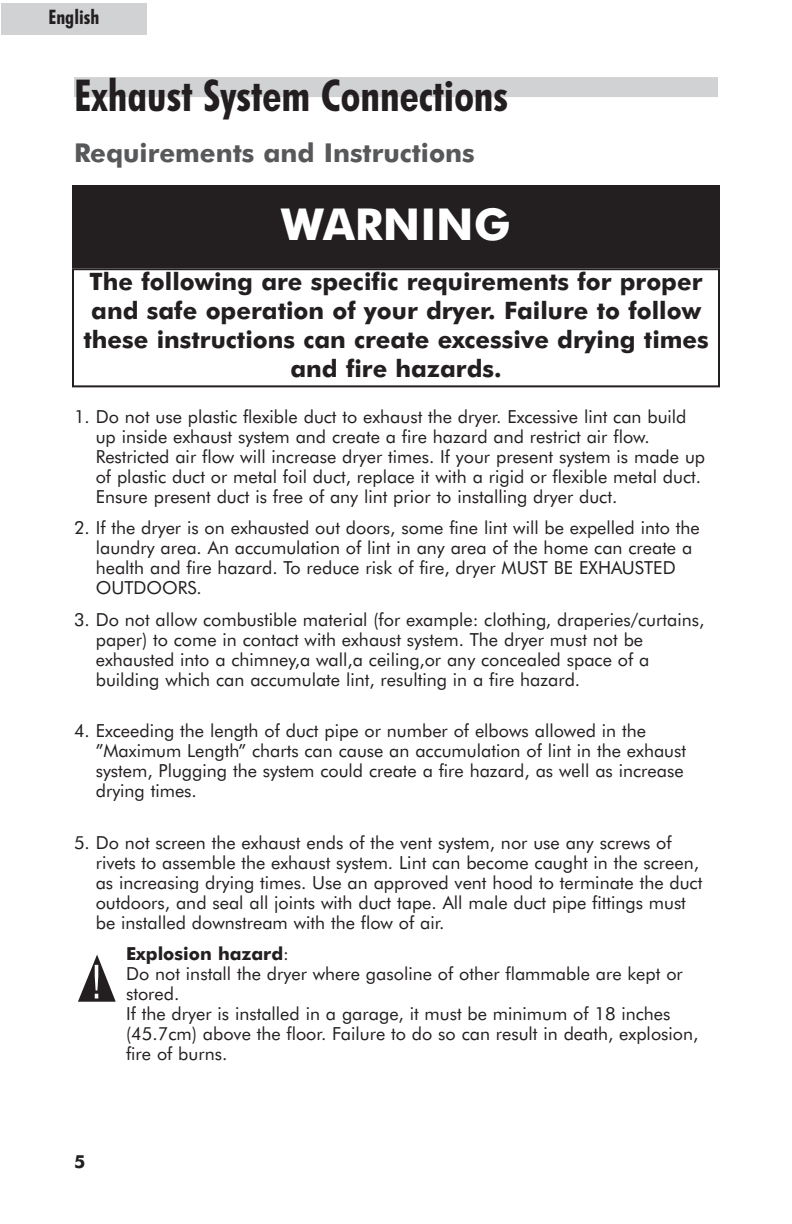
<style>
.page{position:relative;width:792px;height:1224px;background:#fff}
.page>*{position:absolute;margin:0;border:0;box-sizing:border-box;transform-origin:0 0}
.t1{font:700 condensed 44px "Futura BT";color:#231f20}
.t2{font:700 44px "Futura BT";color:#fff}
.t3{font:700 26px "Futura BT";color:#57585a}
.t4{font:700 24px/28.8px "Futura BT";color:#231f20;text-align:center}
.t5{font:700 condensed 20px "Futura BT";color:#231f20}
.t6{font:18px/20px "Futura BT";color:#231f20}
.t7{font:700 18px "Futura BT";color:#231f20}
.s1{font-weight:700}
</style>
<div class="page">
<div style="left:1px;top:3px;width:146px;height:32px;background:#d1d2d4"></div>
<div style="left:72px;top:185px;width:648px;height:83px;background:#231f20"></div>
<div style="left:74px;top:77px;width:644px;height:20px;background:#d1d2d4"></div>
<svg style="left:78px;top:955px;width:38px;height:47px"></svg>
<div style="left:72px;top:268px;width:648px;height:119px;border:2px solid #231f20"></div>
<p class="t5" style="left:48px;top:9px;width:53px">English</p>
<h1 class="t1" style="left:74px;top:78px;width:436px">Exhaust System Connections</h1>
<h2 class="t3" style="left:74px;top:142px;width:402px">Requirements and Instructions</h2>
<h1 class="t2" style="left:281px;top:206px;width:231px">WARNING</h1>
<h3 class="t4" style="left:83px;top:270px;width:627px">The following are specific requirements for proper and safe operation of your dryer. Failure to follow these instructions can create excessive drying times and fire hazards.</h3>
<p class="t6" style="left:96px;top:408px;width:611px;text-indent:-22px">1. Do not use plastic flexible duct to exhaust the dryer. Excessive lint can build up inside exhaust system and create a fire hazard and restrict air flow.<br>Restricted air flow will increase dryer times. If your present system is made up of plastic duct or metal foil duct, replace it with a rigid or flexible metal duct.<br>Ensure present duct is free of any lint prior to installing dryer duct.</p>
<p class="t6" style="left:96px;top:520px;width:605px;text-indent:-22px">2. If the dryer is on exhausted out doors, some fine lint will be expelled into the laundry area. An accumulation of lint in any area of the home can create a health and fire hazard. To reduce risk of fire, dryer MUST BE EXHAUSTED OUTDOORS.</p>
<p class="t6" style="left:96px;top:611px;width:610px;text-indent:-22px">3. Do not allow combustible material (for example: clothing, draperies/curtains, paper) to come in contact with exhaust system. The dryer must not be exhausted into a chimney,a wall,a ceiling,or any concealed space of a building which can accumulate lint, resulting in a fire hazard.</p>
<p class="t6" style="left:96px;top:723px;width:592px;text-indent:-22px">4. Exceeding the length of duct pipe or number of elbows allowed in the ”Maximum Length” charts can cause an accumulation of lint in the exhaust system, Plugging the system could create a fire hazard, as well as increase drying times.</p>
<p class="t6" style="left:96px;top:834px;width:608px;text-indent:-22px">5. Do not screen the exhaust ends of the vent system, nor use any screws of rivets to assemble the exhaust system. Lint can become caught in the screen, as increasing drying times. Use an approved vent hood to terminate the duct outdoors, and seal all joints with duct tape. All male duct pipe fittings must be installed downstream with the flow of air.</p>
<p class="t6" style="left:126px;top:946px;width:574px"><span class="s1">Explosion hazard</span>:<br>Do not install the dryer where gasoline of other flammable are kept or stored.<br>If the dryer is installed in a garage, it must be minimum of 18 inches (45.7cm) above the floor. Failure to do so can result in death, explosion, fire of burns.</p>
<p class="t7" style="left:74px;top:1154px;width:13px">5</p>
</div>
